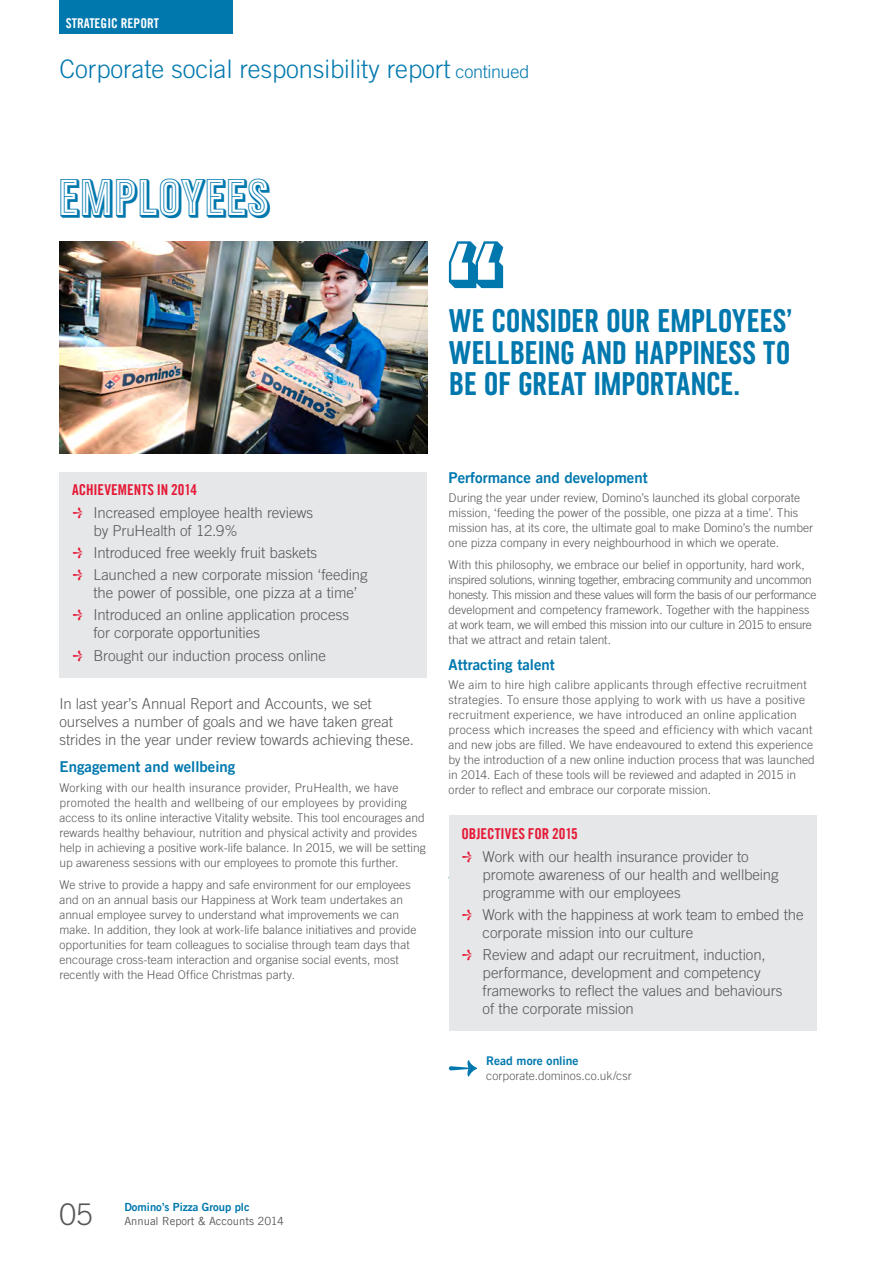
<style>
.page{position:relative;width:893px;height:1263px;background:#fff}
.page>*{position:absolute;margin:0;border:0;box-sizing:border-box;transform-origin:0 0}
.t1{font:48.45px "Pizza Press Inline";letter-spacing:-.01em;color:#0078ae}
.Pull_quote_UC_blue{font:31.5px/31.5px "Pizza Press";letter-spacing:-.005em;color:#0078ae;text-align:justify}
.t2{font:300 29.85px "Trade Gothic LT Com";color:#57585a}
.Page_Title{font:300 25.5px "Trade Gothic LT Com";color:#0078ae}
.Intro_text{font:300 15px/18px "Trade Gothic LT Com";letter-spacing:-.005em;color:#57585a}
.Dir_Notes_Subhd_1{font:15px "Trade Gothic LT Com Bd 2";color:#0078ae}
.Red_UC_headers{font:15px "Trade Gothic LT Com Bd Cn 20";color:#e51836}
.t3{font:13.5px "Trade Gothic LT Com Bd Cn 20";color:#fff}
.D_N_Text{font:300 12px/15px "Trade Gothic LT Com";letter-spacing:.005em;color:#57585a}
.D_N_Text-2{font:300 12px/15px "Trade Gothic LT Com";letter-spacing:-.015em;color:#57585a}
.Figs_Knockout{font:300 12px "Trade Gothic LT Com";letter-spacing:.005em;color:#57585a}
.t4{font:12px "Trade Gothic LT Com Bd 2";letter-spacing:.005em;color:#0078ae}
.t5{font:11.25px "Trade Gothic LT Com";color:#57585a}
.t6{font:11.25px "Trade Gothic LT Com Bd 2";color:#0078ae}
.s1{font-size:18px}
.s2{color:#e51836}
</style>
<div class="page">
<div style="left:60px;top:0;width:173px;height:34px;background:#0078ae"></div>
<svg style="left:449px;top:241px;width:54px;height:47px"></svg>
<div style="left:60px;top:472px;width:367px;height:206px;background:#e6e7e9"></div>
<img style="left:60px;top:241px;width:367px;height:213px">
<div style="left:449px;top:816px;width:367px;height:215px;background:#e6e7e9"></div>
<svg style="left:449px;top:1060px;width:28px;height:16px"></svg>
<p class="t3" style="left:66px;top:15px;width:95px">STRATEGIC REPORT</p>
<p class="Page_Title" style="left:60px;top:54px;width:471px">Corporate social responsibility report <span class="s1">continued</span></p>
<p class="t1" style="left:57px;top:172px;width:214px">EMPLOYEES</p>
<p class="Pull_quote_UC_blue" style="left:449px;top:305px;width:345px">WE CONSIDER OUR EMPLOYEES’ WELLBEING AND HAPPINESS TO BE OF GREAT IMPORTANCE.</p>
<p class="Red_UC_headers" style="left:72px;top:481px;width:126px">ACHIEVEMENTS IN 2014</p>
<p class="Intro_text" style="left:94px;top:503px;width:221px;text-indent:-21px"><span class="s2">□</span> Increased employee health reviews by PruHealth of 12.9%</p>
<p class="Intro_text" style="left:72px;top:543px;width:247px"><span class="s2">□</span> Introduced free weekly fruit baskets</p>
<p class="Intro_text" style="left:94px;top:566px;width:275px;text-indent:-21px"><span class="s2">□</span> Launched a new corporate mission ‘feeding the power of possible, one pizza at a time’</p>
<p class="Intro_text" style="left:94px;top:606px;width:257px;text-indent:-21px"><span class="s2">□</span> Introduced an online application process for corporate opportunities</p>
<p class="Intro_text" style="left:72px;top:646px;width:255px"><span class="s2">□</span> Brought our induction process online</p>
<p class="Intro_text" style="left:60px;top:695px;width:356px">In last year’s Annual Report and Accounts, we set ourselves a number of goals and we have taken great strides in the year under review towards achieving these.</p>
<p class="Dir_Notes_Subhd_1" style="left:60px;top:758px;width:177px">Engagement and wellbeing</p>
<p class="D_N_Text" style="left:60px;top:780px;width:368px">Working with our health insurance provider, PruHealth, we have promoted the health and wellbeing of our employees by providing access to its online interactive Vitality website. This tool encourages and rewards healthy behaviour, nutrition and physical activity and provides help in achieving a positive work-life balance. In 2015, we will be setting up awareness sessions with our employees to promote this further.</p>
<p class="D_N_Text" style="left:60px;top:877px;width:358px">We strive to provide a happy and safe environment for our employees and on an annual basis our Happiness at Work team undertakes an annual employee survey to understand what improvements we can make. In addition, they look at work-life balance initiatives and provide opportunities for team colleagues to socialise through team days that encourage cross-team interaction and organise social events, most recently with the Head Office Christmas party.</p>
<p class="Dir_Notes_Subhd_1" style="left:449px;top:468px;width:201px">Performance and development</p>
<p class="D_N_Text" style="left:449px;top:490px;width:366px">During the year under review, Domino’s launched its global corporate mission, ‘feeding the power of the possible, one pizza at a time’. This mission has, at its core, the ultimate goal to make Domino’s the number one pizza company in every neighbourhood in which we operate.</p>
<p class="D_N_Text-2" style="left:449px;top:557px;width:369px">With this philosophy, we embrace our belief in opportunity, hard work, inspired solutions, winning together, embracing community and uncommon honesty. This mission and these values will form the basis of our performance development and competency framework. Together with the happiness at work team, we will embed this mission into our culture in 2015 to ensure that we attract and retain talent.</p>
<p class="Dir_Notes_Subhd_1" style="left:449px;top:655px;width:108px">Attracting talent</p>
<p class="D_N_Text" style="left:449px;top:677px;width:368px">We aim to hire high calibre applicants through effective recruitment strategies. To ensure those applying to work with us have a positive recruitment experience, we have introduced an online application process which increases the speed and efficiency with which vacant and new jobs are filled. We have endeavoured to extend this experience by the introduction of a new online induction process that was launched in 2014. Each of these tools will be reviewed and adapted in 2015 in order to reflect and embrace our corporate mission.</p>
<p class="Red_UC_headers" style="left:461px;top:825px;width:118px">OBJECTIVES FOR 2015</p>
<p class="Intro_text" style="left:483px;top:847px;width:298px;text-indent:-21px"><span class="s2">□</span> Work with our health insurance provider to promote awareness of our health and wellbeing programme with our employees</p>
<p class="Intro_text" style="left:483px;top:905px;width:322px;text-indent:-21px"><span class="s2">□</span> Work with the happiness at work team to embed the corporate mission into our culture</p>
<p class="Intro_text" style="left:483px;top:945px;width:301px;text-indent:-21px"><span class="s2">□</span> Review and adapt our recruitment, induction, performance, development and competency frameworks to reflect the values and behaviours of the corporate mission</p>
<p class="t4" style="left:486px;top:1053px;width:94px">Read more online</p>
<p class="Figs_Knockout" style="left:486px;top:1069px;width:147px">corporate.dominos.co.uk/csr</p>
<h3 class="t2" style="left:60px;top:1196px;width:35px">05</h3>
<p class="t6" style="left:124px;top:1200px;width:127px">Domino’s Pizza Group plc</p>
<p class="t5" style="left:124px;top:1214px;width:161px">Annual Report &amp; Accounts 2014</p>
</div>
